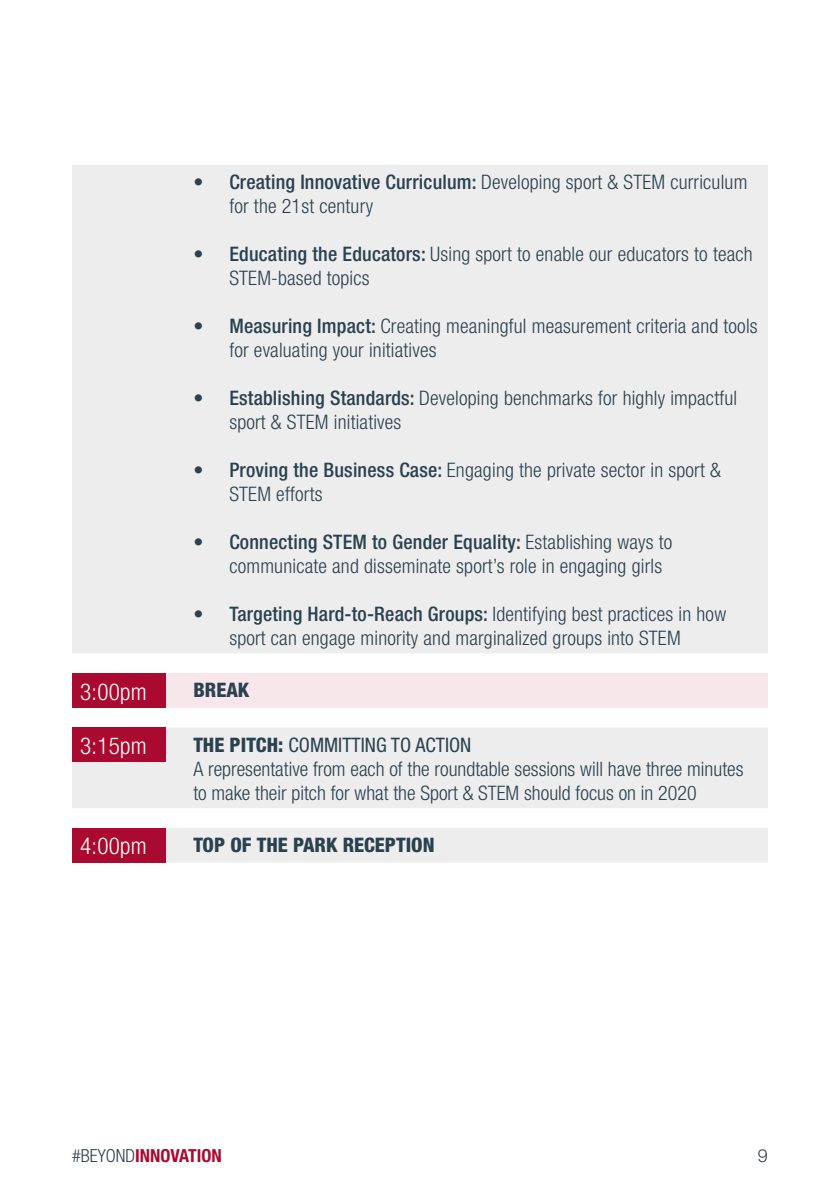
<style>
.page{position:relative;width:840px;height:1191px;background:#fff}
.page>*{position:absolute;margin:0;border:0;box-sizing:border-box;transform-origin:0 0}
.t1{font:300 condensed 23.2px "Helvetica Neue";letter-spacing:.01em;color:#fff}
.t2{font:300 condensed 20px/24px "Helvetica Neue";letter-spacing:.01em;color:#2a414f}
.t3{font:800 condensed 20px "Helvetica Neue";color:#2a414f}
.t4{font:700 condensed 18px "Helvetica Neue";color:#aa0a2f}
.t5{font:300 18px "Helvetica Neue";color:#2a414f}
.s1{font-weight:500}
.s2{font-weight:800}
.s3{font-weight:400}
.s4{font-weight:300;color:#2a414f}
</style>
<div class="page">
<svg style="left:72px;top:165px;width:696px;height:698px;background:#eee"></svg>
<div style="left:166px;top:673px;width:602px;height:35px;background:#f7e6ea"></div>
<div style="left:72px;top:673px;width:94px;height:35px;background:#aa0a2f"></div>
<div style="left:72px;top:727px;width:94px;height:35px;background:#aa0a2f"></div>
<div style="left:72px;top:828px;width:94px;height:35px;background:#aa0a2f"></div>
<p class="t2" style="left:229px;top:170px;width:519px;text-indent:-36px"><span class="s1">• Creating Innovative Curriculum:</span> Developing sport &amp; STEM curriculum for the 21st century</p>
<p class="t2" style="left:229px;top:242px;width:525px;text-indent:-36px"><span class="s1">• Educating the Educators:</span> Using sport to enable our educators to teach<br>STEM-based topics</p>
<p class="t2" style="left:229px;top:314px;width:530px;text-indent:-36px"><span class="s1">• Measuring Impact:</span> Creating meaningful measurement criteria and tools for evaluating your initiatives</p>
<p class="t2" style="left:229px;top:386px;width:509px;text-indent:-36px"><span class="s1">• Establishing Standards:</span> Developing benchmarks for highly impactful sport &amp; STEM initiatives</p>
<p class="t2" style="left:229px;top:458px;width:493px;text-indent:-36px"><span class="s1">• Proving the Business Case:</span> Engaging the private sector in sport &amp;<br>STEM efforts</p>
<p class="t2" style="left:229px;top:530px;width:444px;text-indent:-36px"><span class="s1">• Connecting STEM to Gender Equality:</span> Establishing ways to communicate and disseminate sport’s role in engaging girls</p>
<p class="t2" style="left:193px;top:602px;width:534px;text-align:center"><span class="s1">• Targeting Hard-to-Reach Groups:</span> Identifying best practices in how sport can engage minority and marginalized groups into STEM</p>
<p class="t1" style="left:80px;top:678px;width:68px">3:00pm</p>
<p class="t3" style="left:193px;top:678px;width:57px">BREAK</p>
<p class="t1" style="left:80px;top:733px;width:68px">3:15pm</p>
<p class="t2" style="left:193px;top:733px;width:551px"><span class="s2">THE PITCH:</span> <span class="s3">COMMITTING TO ACTION<br></span>A representative from each of the roundtable sessions will have three minutes to make their pitch for what the Sport &amp; STEM should focus on in 2020</p>
<p class="t1" style="left:80px;top:833px;width:68px">4:00pm</p>
<p class="t3" style="left:193px;top:833px;width:243px">TOP OF THE PARK RECEPTION</p>
<p class="t4" style="left:72px;top:1145px;width:151px"><span class="s4">#BEYOND</span>INNOVATION</p>
<p class="t5" style="left:758px;top:1145px;width:12px">9</p>
</div>
